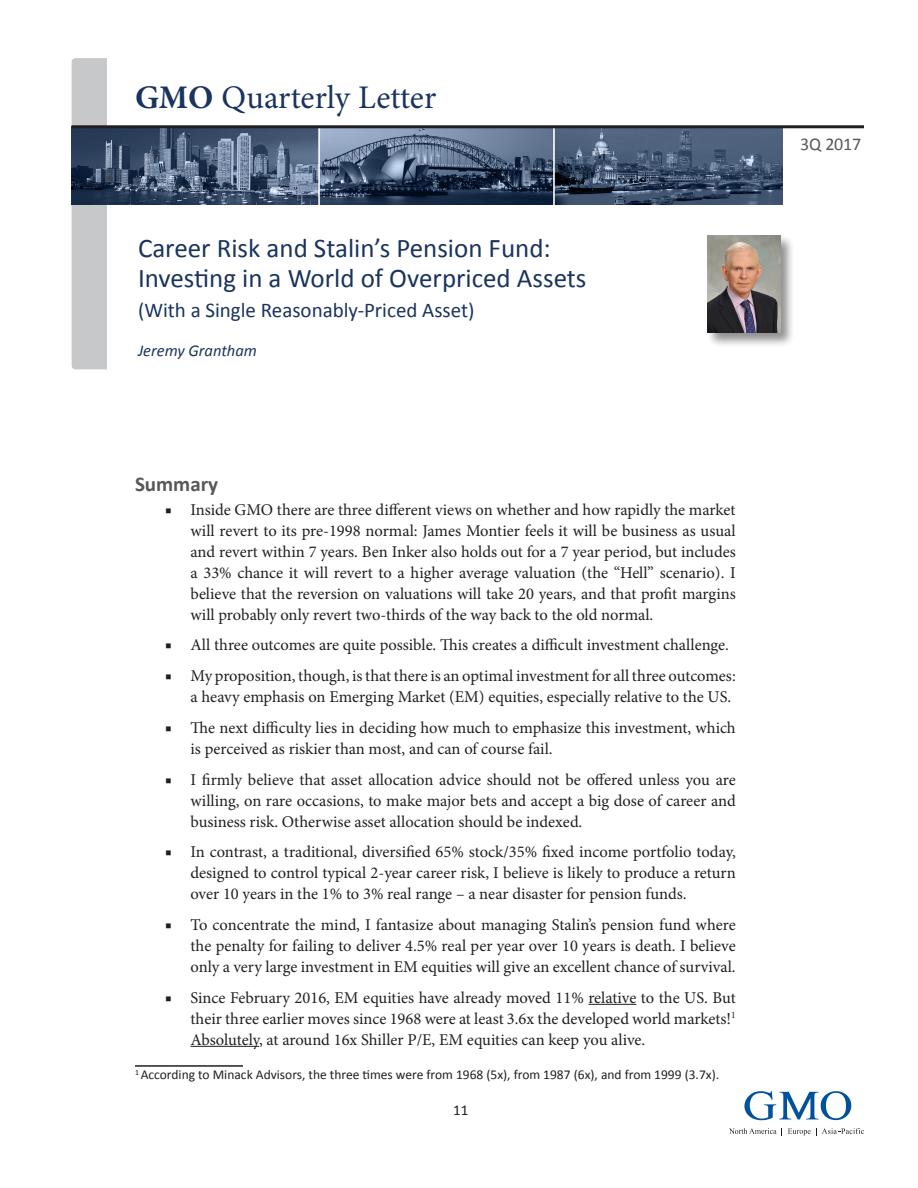
<style>
.page{position:relative;width:918px;height:1188px;background:#fff}
.page>*{position:absolute;margin:0;border:0;box-sizing:border-box;transform-origin:0 0}
.t1{font:33px "Minion Pro";color:#1a345d}
.t2{font:27px "Calibri";color:#1a345d}
.t3{font:21px "Calibri";color:#1a345d}
.Section_Head{font:700 21px "Calibri";color:#57585a}
.t4{font:18px "Calibri";letter-spacing:-.01em;color:#57585a}
.t5{font:16.5px/21px "Minion Pro";color:#231f20;text-align:justify}
.t6{font:italic 16.5px "Calibri";color:#1a345d}
.Page_number{font:15px "Calibri";color:#231f20}
.Footnotes{font:13.5px "Calibri";color:#231f20}
.s1{font-weight:700}
</style>
<div class="page">
<svg style="left:744px;top:1091px;width:107px;height:29px"></svg>
<svg style="left:729px;top:1128px;width:53px;height:8px"></svg>
<svg style="left:788px;top:1128px;width:76px;height:8px"></svg>
<div style="left:72px;top:58px;width:50px;height:311px;background:#c7c8ca;border-radius:4px"></div>
<div style="left:108px;top:44px;width:25px;height:345px;background:#fff"></div>
<img style="left:71px;top:126px;width:711px;height:79px">
<hr style="left:72px;top:125px;width:792px;height:3px;background:#231f20">
<hr style="left:588px;top:1004px;width:48px;height:1px;background:#231f20">
<hr style="left:190px;top:1046px;width:69px;height:1px;background:#231f20">
<hr style="left:135px;top:1065px;width:108px;height:2px;background:#231f20">
<div style="left:706px;top:234px;width:89px;height:113px;background:#231f20;opacity:.5"></div>
<img style="left:708px;top:236px;width:73px;height:97px">
<h1 class="t1" style="left:135px;top:76px;width:303px"><span class="s1">GMO</span> Quarterly Letter</h1>
<p class="t2" style="left:138px;top:231px;width:414px">Career Risk and Stalin’s Pension Fund:</p>
<p class="t2" style="left:138px;top:261px;width:450px">Investing in a World of Overpriced Assets</p>
<p class="t3" style="left:138px;top:296px;width:338px">(With a Single Reasonably-Priced Asset)</p>
<p class="t6" style="left:138px;top:339px;width:120px">Jeremy Grantham</p>
<p class="Section_Head" style="left:135px;top:471px;width:85px">Summary</p>
<p class="t5" style="left:190px;top:499px;width:547px;text-indent:-26px">■ Inside GMO there are three different views on whether and how rapidly the market will revert to its pre-1998 normal: James Montier feels it will be business as usual and revert within 7 years. Ben Inker also holds out for a 7 year period, but includes a 33% chance it will revert to a higher average valuation (the “Hell” scenario). I believe that the reversion on valuations will take 20 years, and that profit margins will probably only revert two-thirds of the way back to the old normal.</p>
<p class="t5" style="left:165px;top:635px;width:565px">■ All three outcomes are quite possible. This creates a difficult investment challenge.</p>
<p class="t5" style="left:165px;top:665px;width:572px;text-align:right">■ My proposition, though, is that there is an optimal investment for all three outcomes: a heavy emphasis on Emerging Market (EM) equities, especially relative to the US.</p>
<p class="t5" style="left:190px;top:717px;width:547px;text-indent:-26px">■ The next difficulty lies in deciding how much to emphasize this investment, which is perceived as riskier than most, and can of course fail.</p>
<p class="t5" style="left:190px;top:769px;width:547px;text-indent:-26px">■ I firmly believe that asset allocation advice should not be offered unless you are willing, on rare occasions, to make major bets and accept a big dose of career and business risk. Otherwise asset allocation should be indexed.</p>
<p class="t5" style="left:190px;top:842px;width:547px;text-indent:-26px">■ In contrast, a traditional, diversified 65% stock/35% fixed income portfolio today, designed to control typical 2-year career risk, I believe is likely to produce a return over 10 years in the 1% to 3% real range – a near disaster for pension funds.</p>
<p class="t5" style="left:190px;top:914px;width:547px;text-indent:-26px">■ To concentrate the mind, I fantasize about managing Stalin’s pension fund where the penalty for failing to deliver 4.5% real per year over 10 years is death. I believe only a very large investment in EM equities will give an excellent chance of survival.</p>
<p class="t5" style="left:190px;top:987px;width:547px;text-indent:-26px">■ Since February 2016, EM equities have already moved 11% relative to the US. But their three earlier moves since 1968 were at least 3.6x the developed world markets!<sup>1<br></sup>Absolutely, at around 16x Shiller P/E, EM equities can keep you alive.</p>
<p class="Footnotes" style="left:135px;top:1066px;width:586px"><sup>1</sup> According to Minack Advisors, the three times were from 1968 (5x), from 1987 (6x), and from 1999 (3.7x).</p>
<p class="Page_number" style="left:453px;top:1101px;width:17px">11</p>
<p class="t4" style="left:800px;top:133px;width:63px">3Q 2017</p>
</div>
